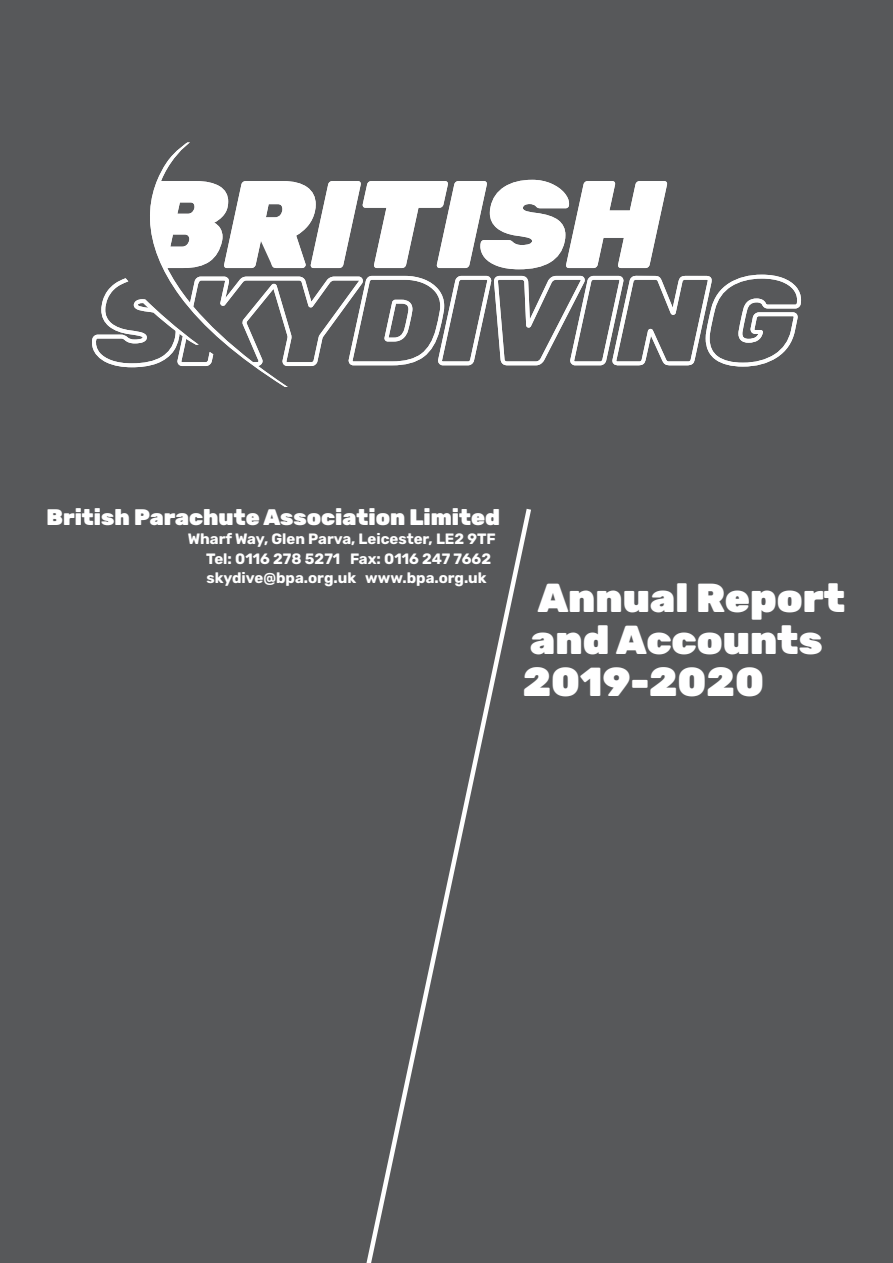
<style>
.page{position:relative;width:893px;height:1263px;background:#57585a}
.page>*{position:absolute;margin:0;border:0;box-sizing:border-box;transform-origin:0 0}
.t1{font:900 40.5px/42px "Rubik";color:#fff}
.t2{font:900 22.5px "Rubik";color:#fff}
.t3{font:700 15px "Rubik";color:#fff}
</style>
<div class="page">
<svg style="left:366px;top:508px;width:165px;height:755px"></svg>
<svg style="left:363px;top:180px;width:304px;height:89px"></svg>
<svg style="left:363px;top:275px;width:438px;height:91px"></svg>
<svg style="left:150px;top:142px;width:213px;height:245px"></svg>
<svg style="left:92px;top:278px;width:121px;height:89px"></svg>
<p class="t2" style="left:47px;top:504px;width:455px">British Parachute Association Limited</p>
<p class="t3" style="left:188px;top:530px;width:310px">Wharf Way, Glen Parva, Leicester, LE2 9TF</p>
<p class="t3" style="left:206px;top:550px;width:286px">Tel: 0116 278 5271 Fax: 0116 247 7662</p>
<p class="t3" style="left:206px;top:569px;width:282px">skydive@bpa.org.uk www.bpa.org.uk</p>
<p class="t1" style="left:523px;top:578px;width:324px;text-indent:15px">Annual Report and Accounts<br>2019-2020</p>
</div>
